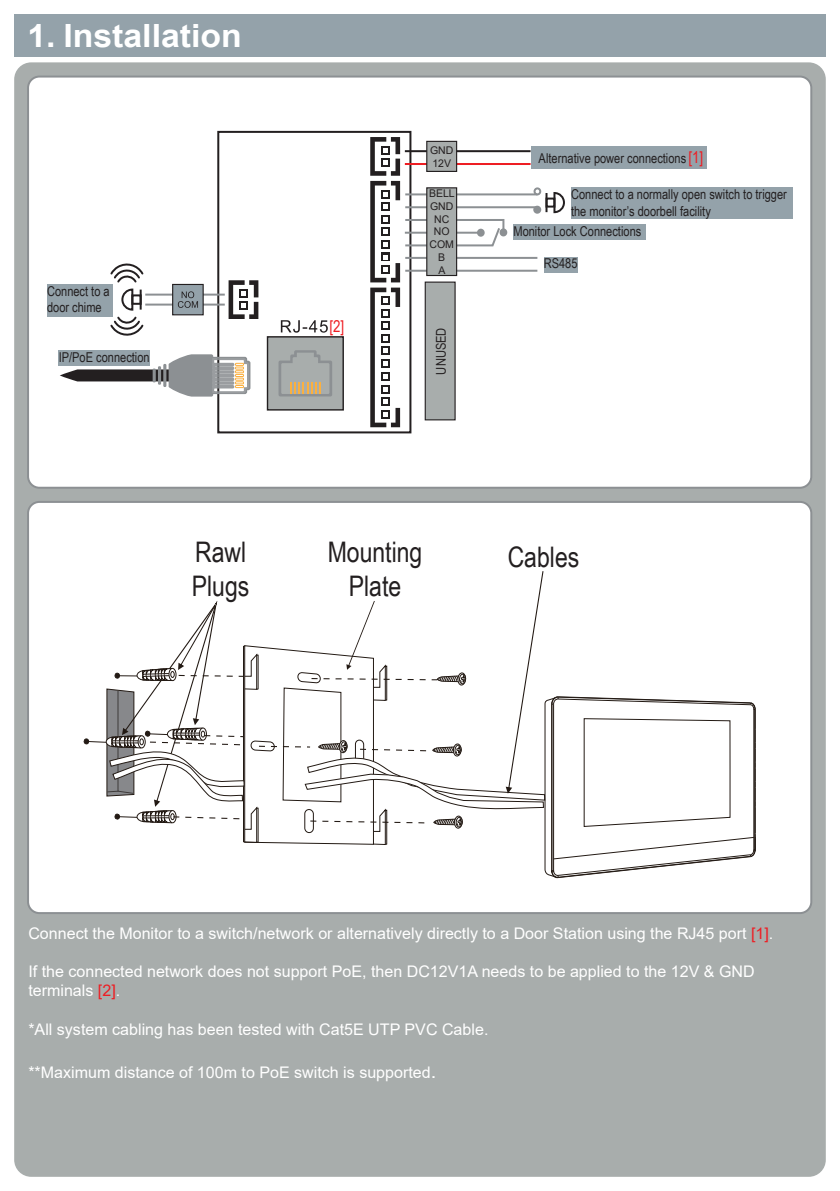
<style>
.page{position:relative;width:840px;height:1191px;background:#fff}
.page>*{position:absolute;margin:0;border:0;box-sizing:border-box;transform-origin:0 0}
.t1{font:700 32px "Arial";color:#fff;scale:1.05 1}
.t2{font:28.4px/34px "Arial Narrow";color:#231f20}
.t3{font:16.4px "Arial Narrow";color:#ee1d23}
.t4{font:16px/19.2px "Arial";color:#fff}
.t5{font:13.6px/16.4px "Arial Narrow";color:#231f20}
.t6{font:13.4px "Arial Narrow";color:#231f20}
.t7{font:10.6px/12.8px "Arial";color:#231f20}
.s1{color:#ee1d23}
.s2{font-size:20px}
</style>
<div class="page">
<div style="left:14px;top:14px;width:811px;height:43px;background:#94a2aa"></div>
<div style="left:14px;top:62px;width:811px;height:1114px;background:#a8adac;border-radius:17px"></div>
<div style="left:28px;top:502px;width:782px;height:411px;background:#fff;border-radius:11px"></div>
<div style="left:27px;top:501px;width:784px;height:413px;border:2px solid #8c9093;border-radius:11px"></div>
<svg style="left:84px;top:571px;width:671px;height:307px"></svg>
<div style="left:28px;top:77px;width:782px;height:411px;background:#fff;border-radius:11px"></div>
<div style="left:27px;top:76px;width:784px;height:413px;border:2px solid #8c9093;border-radius:11px"></div>
<div style="left:530px;top:146px;width:176px;height:23px;background:#94a2aa"></div>
<div style="left:217px;top:131px;width:194px;height:302px;border:2px solid #231f20"></div>
<div style="left:267px;top:336px;width:77px;height:74px;background:#a8adac;border:1px solid #231f20"></div>
<svg style="left:278px;top:350px;width:54px;height:46px"></svg>
<svg style="left:281px;top:320px;width:46px;height:13px"></svg>
<div style="left:570px;top:188px;width:221px;height:31px;background:#94a2aa"></div>
<svg style="left:534px;top:191px;width:31px;height:23px"></svg>
<div style="left:533px;top:206px;width:8px;height:8px;border:2px solid #8c9093;border-radius:50%"></div>
<hr style="left:404px;top:150px;width:126px;height:2px;background:#231f20">
<hr style="left:404px;top:163px;width:126px;height:2px;background:#ee1d23">
<hr style="left:145px;top:294px;width:80px;height:2px;background:#8c9093">
<hr style="left:145px;top:303px;width:80px;height:2px;background:#8c9093">
<div style="left:172px;top:284px;width:31px;height:31px;background:#94a2aa;border:1px solid #231f20"></div>
<svg style="left:178px;top:291px;width:20px;height:17px"></svg>
<svg style="left:109px;top:263px;width:35px;height:73px"></svg>
<svg style="left:60px;top:354px;width:190px;height:42px"></svg>
<hr style="left:163px;top:364px;width:3px;height:23px;background:#8c9093">
<hr style="left:158px;top:366px;width:3px;height:19px;background:#8c9093">
<svg style="left:152px;top:368px;width:4px;height:14px"></svg>
<div style="left:499px;top:228px;width:8px;height:8px;border:2px solid #8c9093;border-radius:50%"></div>
<div style="left:533px;top:187px;width:8px;height:8px;border:2px solid #8c9093;border-radius:50%"></div>
<hr style="left:405px;top:193px;width:132px;height:2px;background:#8c9093">
<hr style="left:405px;top:206px;width:132px;height:2px;background:#8c9093">
<svg style="left:370px;top:137px;width:136px;height:290px"></svg>
<div style="left:476px;top:229px;width:8px;height:8px;border:2px solid #8c9093;border-radius:50%"></div>
<hr style="left:405px;top:257px;width:132px;height:2px;background:#8c9093">
<hr style="left:405px;top:270px;width:132px;height:2px;background:#8c9093">
<div style="left:426px;top:187px;width:31px;height:89px;background:#a8adac;border:1px solid #231f20"></div>
<svg style="left:228px;top:280px;width:30px;height:39px"></svg>
<div style="left:513px;top:224px;width:132px;height:16px;background:#94a2aa"></div>
<div style="left:543px;top:256px;width:34px;height:16px;background:#94a2aa"></div>
<div style="left:59px;top:350px;width:91px;height:16px;background:#94a2aa"></div>
<div style="left:47px;top:284px;width:66px;height:32px;background:#94a2aa"></div>
<h1 class="t1" style="left:27px;top:13px;width:205px">1. Installation</h1>
<p class="t5" style="left:47px;top:282px;width:64px">Connect to a door chime</p>
<p class="t5" style="left:59px;top:348px;width:92px">IP/PoE connection</p>
<h2 class="t2" style="left:192px;top:533px;width:59px">Rawl<br>Plugs</h2>
<p class="t3" style="left:329px;top:315px;width:16px">[2]</p>
<p class="t7" style="left:430px;top:144px;width:25px">GND<br>12V</p>
<p class="t5" style="left:538px;top:149px;width:149px">Alternative power connections</p>
<p class="t7" style="left:429px;top:187px;width:27px;text-align:center">BELL<br>GND<br>NC<br>NO<br>COM<br>B<br>A</p>
<p class="t3" style="left:688px;top:145px;width:16px">[1]</p>
<p class="t5" style="left:570px;top:186px;width:217px">Connect to a normally open switch to trigger the monitor’s doorbell facility</p>
<p class="t5" style="left:513px;top:223px;width:129px">Monitor Lock Connections</p>
<p class="t5" style="left:543px;top:255px;width:35px">RS485</p>
<p class="t6" style="left:431px;top:374px;width:49px;rotate:-90deg">UNUSED</p>
<h2 class="t2" style="left:327px;top:533px;width:96px">Mounting</h2>
<h2 class="t2" style="left:507px;top:539px;width:73px">Cables</h2>
<h2 class="t2" style="left:348px;top:567px;width:54px">Plate</h2>
<p class="t4" style="left:28px;top:923px;width:746px">Connect the Monitor to a switch/network or alternatively directly to a Door Station using the RJ45 port <span class="s1">[1]</span>.</p>
<p class="t4" style="left:28px;top:961px;width:727px">If the connected network does not support PoE, then DC12V1A needs to be applied to the 12V &amp; GND terminals <span class="s1">[2]</span>.</p>
<p class="t4" style="left:28px;top:1019px;width:461px">*All system cabling has been tested with Cat5E UTP PVC Cable.</p>
<p class="t4" style="left:28px;top:1062px;width:409px">**Maximum distance of 100m to PoE switch is supported<span class="s2">.</span></p>
</div>
